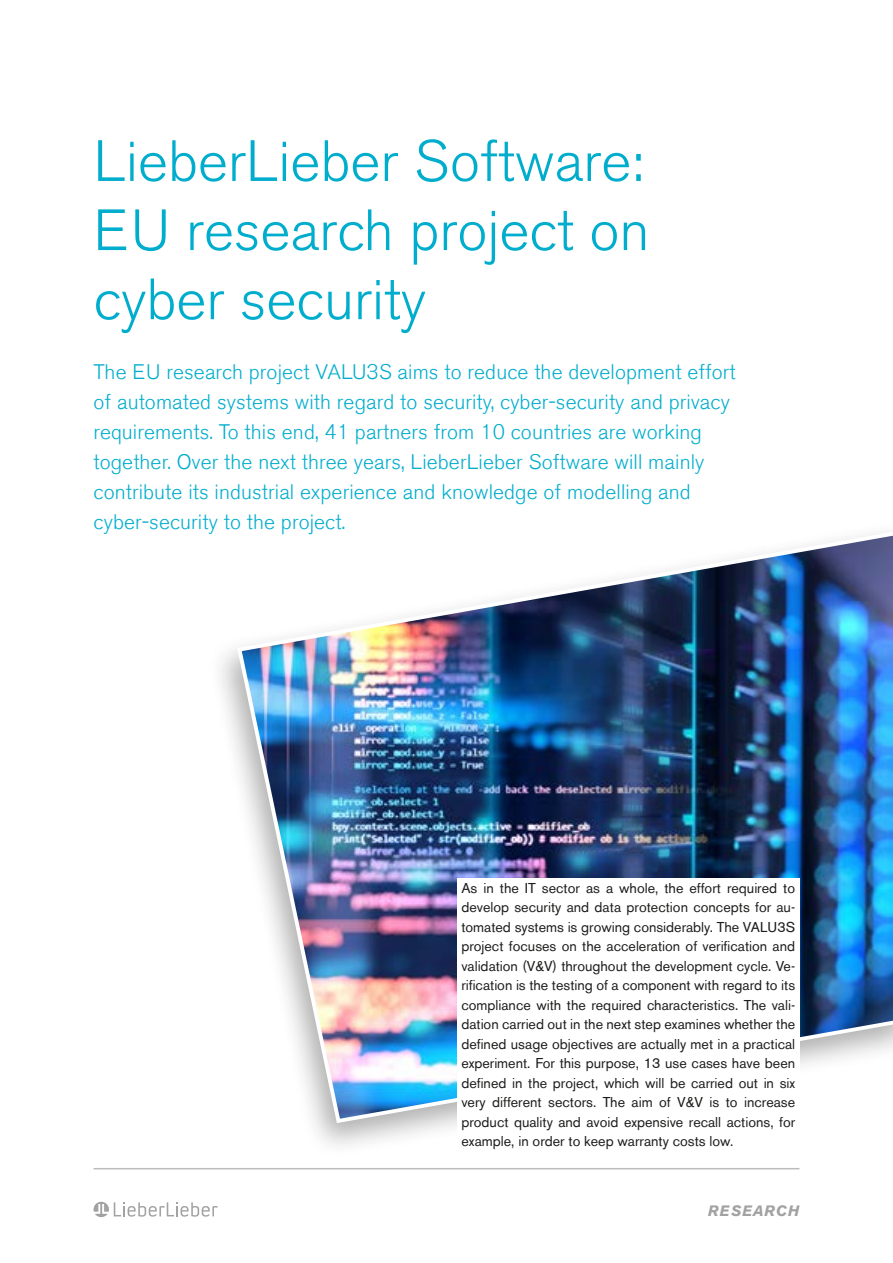
<style>
.page{position:relative;width:893px;height:1263px;background:#fff}
.page>*{position:absolute;margin:0;border:0;box-sizing:border-box;transform-origin:0 0}
.t1{font:300 57.6px/69.2px "Akzidenz Grotesk BE";color:#00adcd;text-align:justify}
.t2{font:300 21px/30px "Akzidenz Grotesk BE";letter-spacing:.005em;color:#00adcd}
.t3{font:15px "Berthold Akzidenz Grotesk BE Bd I";letter-spacing:.07em;color:#a3a2a2}
.t4{font:14.25px/19.5px "Akzidenz Grotesk BE";color:#1c1c1b;text-align:justify}
</style>
<div class="page">
<hr style="left:94px;top:1168px;width:705px;height:1px;background:#bcbbbb">
<svg style="left:94px;top:1202px;width:124px;height:15px"></svg>
<img style="left:235px;top:533px;width:658px;height:609px">
<div style="left:457px;top:878px;width:342px;height:273px;background:#fff"></div>
<h1 class="t1" style="left:94px;top:128px;width:557px">LieberLieber Software:<br>EU research project on cyber security</h1>
<p class="t2" style="left:94px;top:357px;width:644px">The EU research project VALU3S aims to reduce the development effort of automated systems with regard to security, cyber-security and privacy requirements. To this end, 41 partners from 10 countries are working together. Over the next three years, LieberLieber Software will mainly contribute its industrial experience and knowledge of modelling and cyber-security to the project.</p>
<p class="t4" style="left:461px;top:878px;width:335px">As in the IT sector as a whole, the effort required to develop security and data protection concepts for au&shy;tomated systems is growing considerably. The VALU3S project focuses on the acceleration of verification and validation (V&amp;V) throughout the development cycle. Ve&shy;rification is the testing of a component with regard to its compliance with the required characteristics. The vali&shy;dation carried out in the next step examines whether the defined usage objectives are actually met in a practical experiment. For this purpose, 13 use cases have been defined in the project, which will be carried out in six very different sectors. The aim of V&amp;V is to increase product quality and avoid expensive recall actions, for example, in order to keep warranty costs low.</p>
<p class="t3" style="left:708px;top:1202px;width:93px">RESEARCH</p>
</div>
